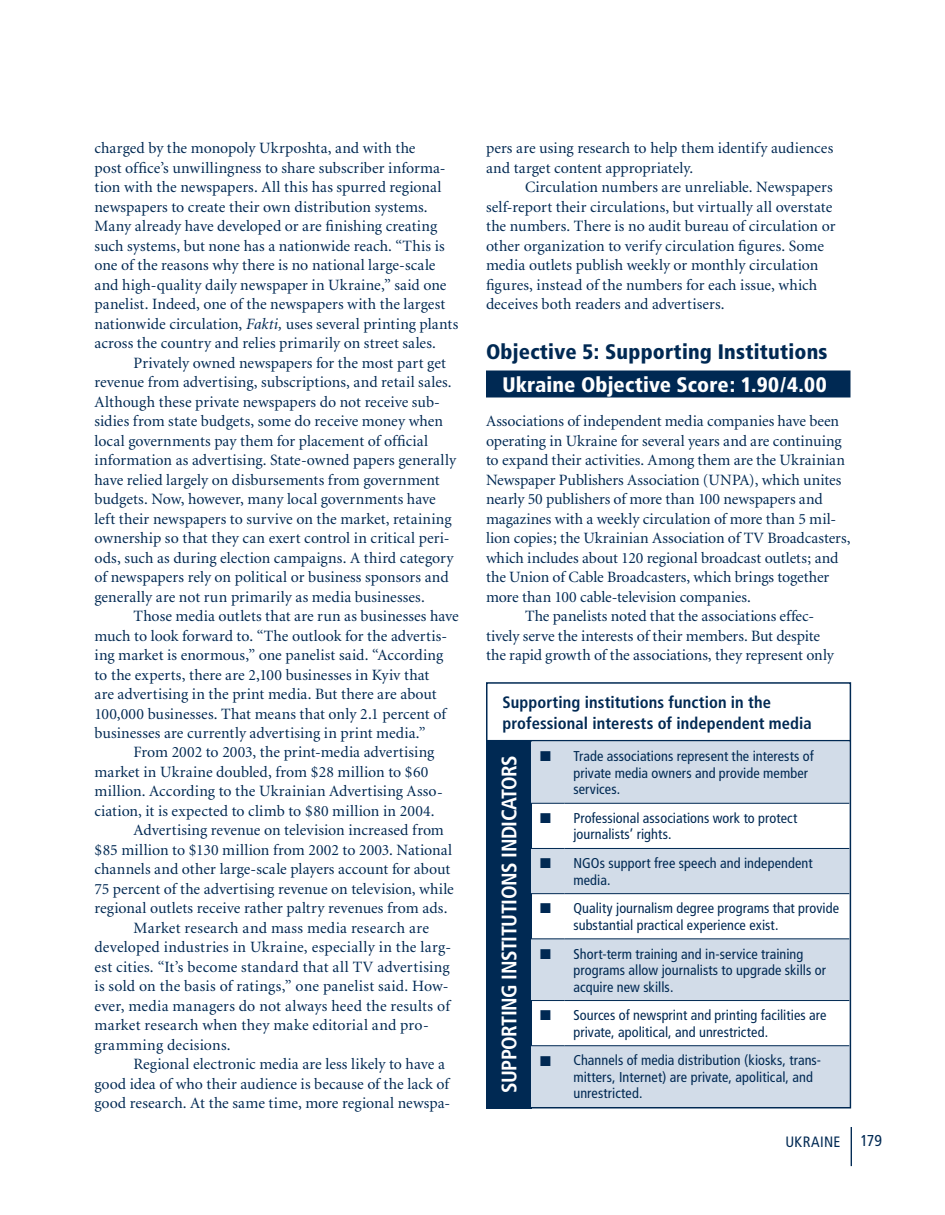
<style>
.page{position:relative;width:945px;height:1215px;background:#fff}
.page>*{position:absolute;margin:0;border:0;box-sizing:border-box;transform-origin:0 0}
.t1{font:900 condensed 21px "Frutiger";letter-spacing:.01em;color:#002953}
.t2{font:700 condensed 21px "Frutiger";letter-spacing:-.02em;color:#fff}
.t3{font:900 condensed 21px "Frutiger";letter-spacing:.005em;color:#fff}
.t4{font:700 condensed 16.5px/21px "Frutiger";letter-spacing:.005em;color:#002953}
.t5{font:15.75px/19.5px "Minion";letter-spacing:.005em;color:#002953}
.t6{font:condensed 15.75px "Frutiger";color:#002953}
.t7{font:condensed 15px "Frutiger";letter-spacing:.02em;color:#002953}
.t8{font:condensed 14.25px/16.5px "Frutiger";letter-spacing:.005em;color:#002953}
.s1{font-style:italic}
</style>
<div class="page">
<hr style="left:851px;top:1127px;width:1px;height:39px;background:#002953">
<div style="left:486px;top:740px;width:45px;height:369px;background:#002953"></div>
<hr style="left:488px;top:740px;width:363px;height:1px;background:#002953">
<svg style="left:531px;top:742px;width:317px;height:363px;fill:#d2dce8"></svg>
<hr style="left:531px;top:803px;width:33px;height:1px;background:#002953">
<hr style="left:564px;top:803px;width:285px;height:1px;background:#002953">
<hr style="left:531px;top:848px;width:33px;height:1px;background:#002953">
<hr style="left:564px;top:848px;width:285px;height:1px;background:#002953">
<hr style="left:531px;top:893px;width:33px;height:1px;background:#002953">
<hr style="left:564px;top:893px;width:285px;height:1px;background:#002953">
<hr style="left:531px;top:938px;width:33px;height:1px;background:#002953">
<hr style="left:564px;top:938px;width:285px;height:1px;background:#002953">
<hr style="left:531px;top:1000px;width:33px;height:1px;background:#002953">
<hr style="left:564px;top:1000px;width:285px;height:1px;background:#002953">
<hr style="left:531px;top:1045px;width:33px;height:1px;background:#002953">
<hr style="left:564px;top:1045px;width:285px;height:1px;background:#002953">
<div style="left:486px;top:682px;width:365px;height:426px;border:2px solid #002953"></div>
<div style="left:486px;top:371px;width:365px;height:27px;background:#002953"></div>
<p class="t5" style="left:95px;top:139px;width:365px">charged by the monopoly Ukrposhta, and with the<br>post office’s unwillingness to share subscriber informa&shy;tion with the newspapers. All this has spurred regional newspapers to create their own distribution systems.<br>Many already have developed or are finishing creating such systems, but none has a nationwide reach. “This is one of the reasons why there is no national large-scale and high-quality daily newspaper in Ukraine,” said one panelist. Indeed, one of the newspapers with the largest nationwide circulation, <span class="s1">Fakti,</span> uses several printing plants across the country and relies primarily on street sales.</p>
<p class="t5" style="left:95px;top:353px;width:363px;text-indent:39px">Privately owned newspapers for the most part get revenue from advertising, subscriptions, and retail sales.<br>Although these private newspapers do not receive sub&shy;sidies from state budgets, some do receive money when local governments pay them for placement of official information as advertising. State-owned papers generally have relied largely on disbursements from government budgets. Now, however, many local governments have left their newspapers to survive on the market, retaining ownership so that they can exert control in critical peri&shy;ods, such as during election campaigns. A third category of newspapers rely on political or business sponsors and generally are not run primarily as media businesses.</p>
<p class="t5" style="left:134px;top:607px;width:327px">Those media outlets that are run as businesses have</p>
<p class="t5" style="left:95px;top:626px;width:354px">much to look forward to. “The outlook for the advertis-</p>
<p class="t5" style="left:95px;top:646px;width:350px">ing market is enormous,” one panelist said. “According</p>
<p class="t5" style="left:95px;top:665px;width:337px">to the experts, there are 2,100 businesses in Kyiv that</p>
<p class="t5" style="left:95px;top:685px;width:344px">are advertising in the print media. But there are about</p>
<p class="t5" style="left:95px;top:704px;width:353px">100,000 businesses. That means that only 2.1 percent of</p>
<p class="t5" style="left:95px;top:724px;width:333px">businesses are currently advertising in print media.”</p>
<p class="t5" style="left:134px;top:743px;width:302px">From 2002 to 2003, the print-media advertising</p>
<p class="t5" style="left:95px;top:763px;width:335px">market in Ukraine doubled, from $28 million to $60</p>
<p class="t5" style="left:95px;top:782px;width:350px">million. According to the Ukrainian Advertising Asso-</p>
<p class="t5" style="left:95px;top:802px;width:342px">ciation, it is expected to climb to $80 million in 2004.</p>
<p class="t5" style="left:134px;top:821px;width:312px">Advertising revenue on television increased from</p>
<p class="t5" style="left:95px;top:841px;width:359px">$85 million to $130 million from 2002 to 2003. National</p>
<p class="t5" style="left:95px;top:860px;width:357px">channels and other large-scale players account for about</p>
<p class="t5" style="left:95px;top:880px;width:361px">75 percent of the advertising revenue on television, while</p>
<p class="t5" style="left:95px;top:899px;width:354px">regional outlets receive rather paltry revenues from ads.</p>
<p class="t5" style="left:134px;top:919px;width:297px">Market research and mass media research are</p>
<p class="t5" style="left:95px;top:938px;width:358px">developed industries in Ukraine, especially in the larg-</p>
<p class="t5" style="left:95px;top:958px;width:357px">est cities. “It’s become standard that all TV advertising</p>
<p class="t5" style="left:95px;top:977px;width:356px">is sold on the basis of ratings,” one panelist said. How-</p>
<p class="t5" style="left:95px;top:997px;width:357px">ever, media managers do not always heed the results of</p>
<p class="t5" style="left:95px;top:1016px;width:336px">market research when they make editorial and pro-</p>
<p class="t5" style="left:95px;top:1036px;width:138px">gramming decisions.</p>
<p class="t5" style="left:134px;top:1055px;width:313px">Regional electronic media are less likely to have a</p>
<p class="t5" style="left:95px;top:1075px;width:356px">good idea of who their audience is because of the lack of</p>
<p class="t5" style="left:95px;top:1094px;width:357px">good research. At the same time, more regional newspa-</p>
<p class="t5" style="left:486px;top:139px;width:349px">pers are using research to help them identify audiences and target content appropriately.</p>
<p class="t5" style="left:486px;top:178px;width:351px;text-indent:39px">Circulation numbers are unreliable. Newspapers self-report their circulations, but virtually all overstate the numbers. There is no audit bureau of circulation or other organization to verify circulation figures. Some media outlets publish weekly or monthly circulation figures, instead of the numbers for each issue, which deceives both readers and advertisers.</p>
<h1 class="t1" style="left:486px;top:339px;width:343px">Objective 5: Supporting Institutions</h1>
<h1 class="t3" style="left:502px;top:372px;width:326px">Ukraine Objective Score: 1.90/4.00</h1>
<p class="t5" style="left:486px;top:412px;width:355px">Associations of independent media companies have been</p>
<p class="t5" style="left:486px;top:431px;width:357px">operating in Ukraine for several years and are continuing</p>
<p class="t5" style="left:486px;top:451px;width:361px">to expand their activities. Among them are the Ukrainian</p>
<p class="t5" style="left:486px;top:470px;width:357px">Newspaper Publishers Association (UNPA), which unites</p>
<p class="t5" style="left:486px;top:490px;width:338px">nearly 50 publishers of more than 100 newspapers and</p>
<p class="t5" style="left:486px;top:509px;width:352px">magazines with a weekly circulation of more than 5 mil-</p>
<p class="t5" style="left:486px;top:529px;width:366px">lion copies; the Ukrainian Association of TV Broadcasters,</p>
<p class="t5" style="left:486px;top:548px;width:354px">which includes about 120 regional broadcast outlets; and</p>
<p class="t5" style="left:486px;top:568px;width:345px">the Union of Cable Broadcasters, which brings together</p>
<p class="t5" style="left:486px;top:587px;width:266px">more than 100 cable-television companies.</p>
<p class="t5" style="left:525px;top:607px;width:291px">The panelists noted that the associations effec-</p>
<p class="t5" style="left:486px;top:626px;width:336px">tively serve the interests of their members. But despite</p>
<p class="t5" style="left:486px;top:646px;width:349px">the rapid growth of the associations, they represent only</p>
<p class="t4" style="left:503px;top:692px;width:311px">Supporting institutions function in the professional interests of independent media</p>
<h1 class="t2" style="left:497px;top:1093px;width:339px;rotate:-90deg">SUPPORTING INSTITUTIONS INDICATORS</h1>
<p class="t8" style="left:573px;top:748px;width:242px;text-indent:-33px">■ Trade associations represent the interests of private media owners and provide member services.</p>
<p class="t8" style="left:573px;top:810px;width:225px;text-indent:-33px">■ Professional associations work to protect journalists’ rights.</p>
<p class="t8" style="left:573px;top:855px;width:241px;text-indent:-33px">■ NGOs support free speech and independent media.</p>
<p class="t8" style="left:573px;top:900px;width:267px;text-indent:-33px">■ Quality journalism degree programs that provide substantial practical experience exist.</p>
<p class="t8" style="left:573px;top:945px;width:254px;text-indent:-33px">■ Short-term training and in-service training programs allow journalists to upgrade skills or acquire new skills.</p>
<p class="t8" style="left:573px;top:1007px;width:255px;text-indent:-33px">■ Sources of newsprint and printing facilities are private, apolitical, and unrestricted.</p>
<p class="t8" style="left:573px;top:1052px;width:249px;text-indent:-33px">■ Channels of media distribution (kiosks, trans&shy;mitters, Internet) are private, apolitical, and unrestricted.</p>
<p class="t7" style="left:785px;top:1133px;width:57px">UKRAINE</p>
<p class="t6" style="left:860px;top:1131px;width:23px">179</p>
</div>
